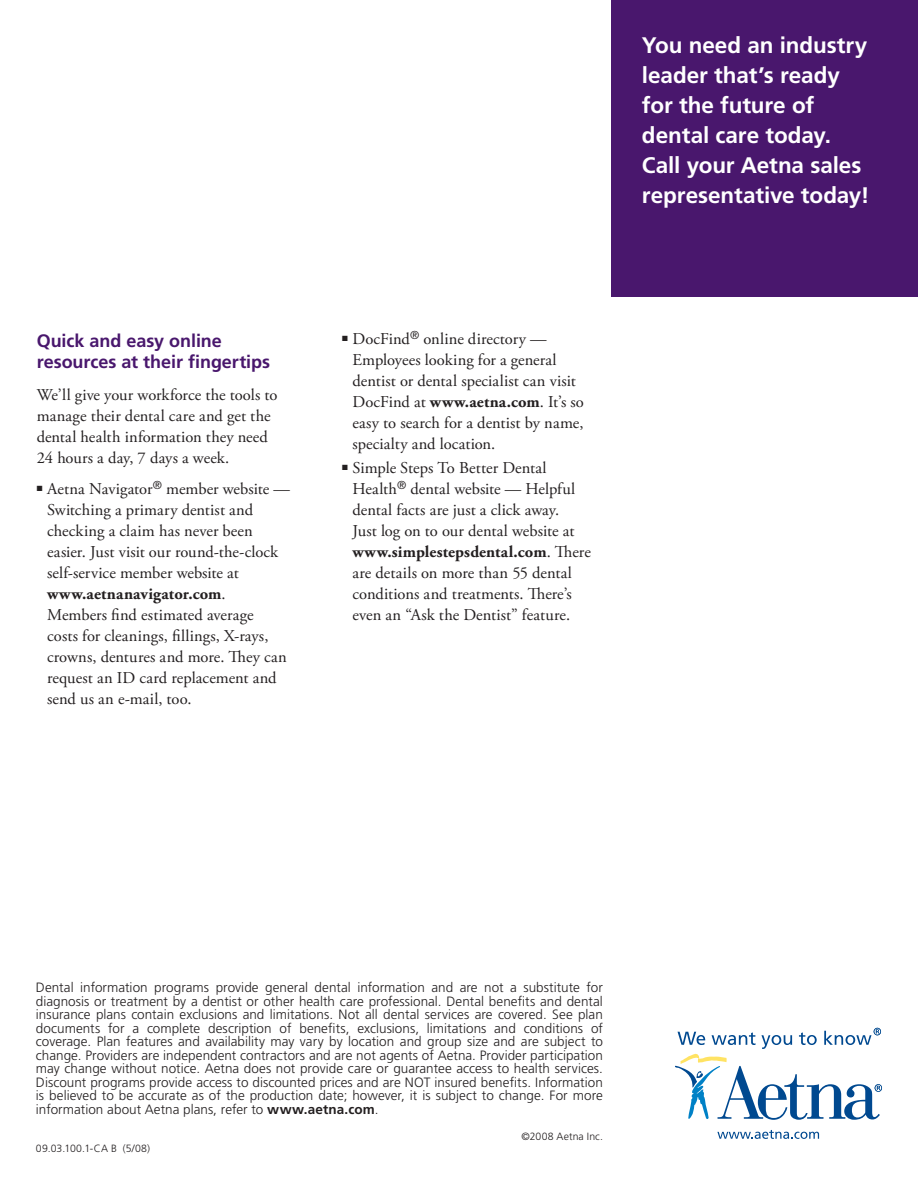
<style>
.page{position:relative;width:918px;height:1188px;background:#fff}
.page>*{position:absolute;margin:0;border:0;box-sizing:border-box;transform-origin:0 0}
.t1{font:700 22.5px/30px "Frutiger LT Std";letter-spacing:-.005em;color:#fff}
.t2{font:700 18px/21px "Frutiger LT Std";color:#49176d}
.t3{font:16.5px/21px "Adobe Garamond Pro";color:#231f20}
.t4{font:300 13.5px/13.5px "Frutiger LT Std";color:#231f20;text-align:justify}
.t5{font:300 10.5px "Frutiger LT Std";letter-spacing:.015em;color:#231f20}
.s1{font-weight:700}
</style>
<div class="page">
<div style="left:612px;top:0;width:306px;height:297px;background:#49176d"></div>
<svg style="left:675px;top:1028px;width:207px;height:92px"></svg>
<svg style="left:717px;top:1130px;width:102px;height:9px"></svg>
<p class="t2" style="left:37px;top:331px;width:235px">Quick and easy online resources at their fingertips</p>
<p class="t3" style="left:37px;top:385px;width:242px">We’ll give your workforce the tools to manage their dental care and get the dental health information they need 24 hours a day, 7 days a week.</p>
<p class="t3" style="left:47px;top:480px;width:244px;text-indent:-10px">■ Aetna Navigator<sup>®</sup> member website —<br>Switching a primary dentist and checking a claim has never been easier. Just visit our round-the-clock self-service member website at <span class="s1">www.aetnanavigator.com</span>.<br>Members find estimated average<br>costs for cleanings, fillings, X-rays, crowns, dentures and more. They can request an ID card replacement and send us an e-mail, too.</p>
<p class="t3" style="left:352px;top:329px;width:233px;text-indent:-10px">■ DocFind<sup>®</sup> online directory —<br>Employees looking for a general dentist or dental specialist can visit<br>DocFind at <span class="s1">www.aetna.com</span>. It’s so easy to search for a dentist by name, specialty and location.</p>
<p class="t3" style="left:352px;top:458px;width:240px;text-indent:-10px">■ Simple Steps To Better Dental Health<sup>®</sup> dental website — Helpful dental facts are just a click away.<br>Just log on to our dental website at <span class="s1">www.simplestepsdental.com</span>. There are details on more than 55 dental conditions and treatments. There’s even an “Ask the Dentist” feature.</p>
<h1 class="t1" style="left:642px;top:31px;width:229px">You need an industry leader that’s ready for the future of dental care today.<br>Call your Aetna sales representative today!</h1>
<p class="t4" style="left:36px;top:981px;width:569px">Dental information programs provide general dental information and are not a substitute for diagnosis or treatment by a dentist or other health care professional. Dental benefits and dental insurance plans contain exclusions and limitations. Not all dental services are covered. See plan documents for a complete description of benefits, exclusions, limitations and conditions of coverage. Plan features and availability may vary by location and group size and are subject to change. Providers are independent contractors and are not agents of Aetna. Provider participation may change without notice. Aetna does not provide care or guarantee access to health services.<br>Discount programs provide access to discounted prices and are NOT insured benefits. Information is believed to be accurate as of the production date; however, it is subject to change. For more information about Aetna plans, refer to <span class="s1">www.aetna.com</span>.</p>
<p class="t5" style="left:522px;top:1132px;width:83px">©2008 Aetna Inc.</p>
<p class="t5" style="left:36px;top:1144px;width:115px">09.03.100.1-CA B (5/08)</p>
</div>
